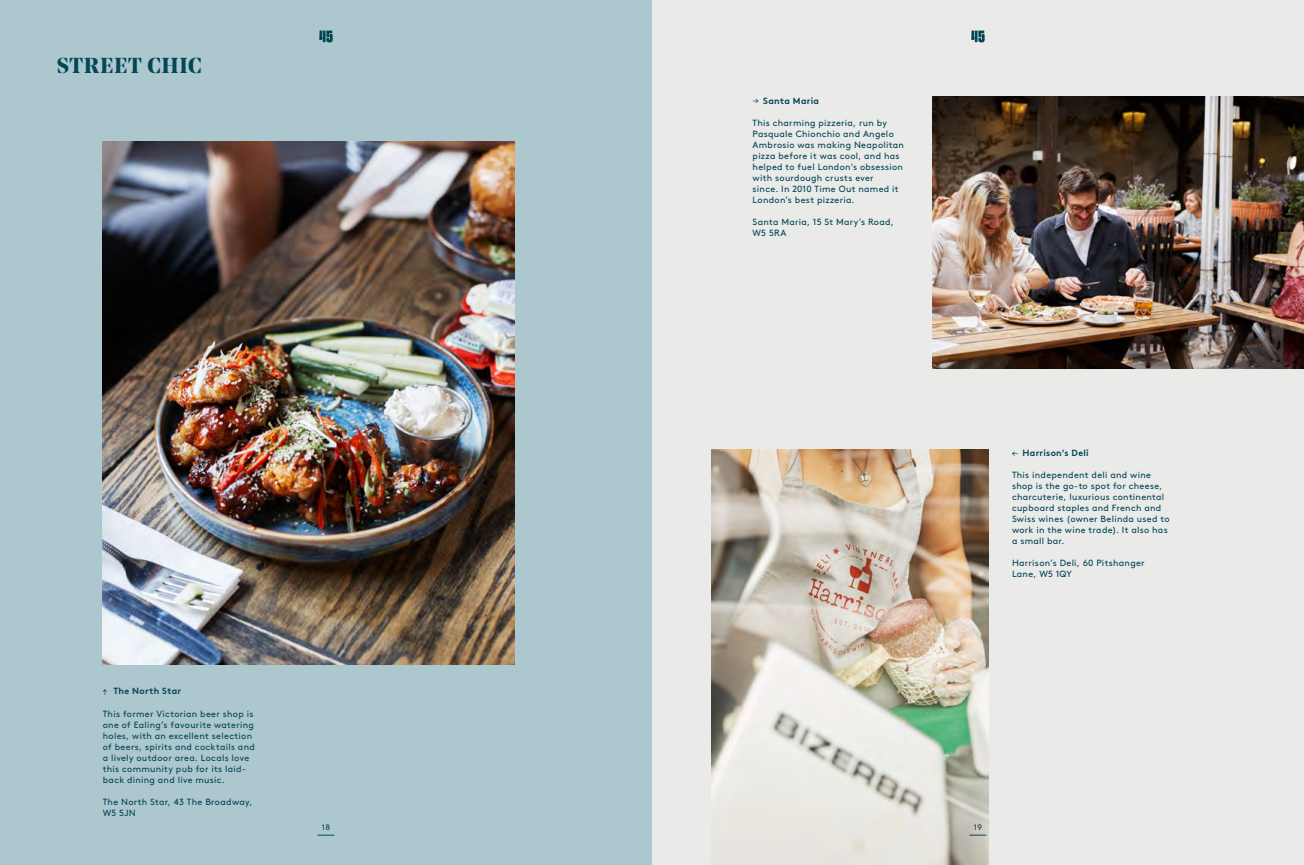
<style>
.page{position:relative;width:1304px;height:865px;background:#fff}
.page>*{position:absolute;margin:0;border:0;box-sizing:border-box;transform-origin:0 0}
.t1{font:700 21.5px "Noe Display";letter-spacing:.04em;color:#034756}
.t2{font:9px/11px "Brown";letter-spacing:.03em;color:#034756}
.t3{font:700 9px "Brown";letter-spacing:.025em;color:#034756}
.t4{font:8px "Brown";color:#034756}
</style>
<div class="page">
<div style="left:652px;top:0;width:652px;height:865px;background:#eaeae9"></div>
<div style="left:0;top:0;width:652px;height:865px;background:#adc7cf"></div>
<img style="left:933px;top:97px;width:371px;height:272px">
<img style="left:711px;top:449px;width:277px;height:416px">
<svg style="left:753px;top:99px;width:5px;height:4px"></svg>
<svg style="left:1012px;top:451px;width:6px;height:5px"></svg>
<svg style="left:103px;top:689px;width:4px;height:6px"></svg>
<img style="left:103px;top:142px;width:411px;height:522px">
<svg style="left:319px;top:31px;width:14px;height:11px"></svg>
<svg style="left:971px;top:31px;width:14px;height:11px"></svg>
<svg style="left:318px;top:834px;width:16px;height:1px"></svg>
<svg style="left:970px;top:834px;width:16px;height:1px"></svg>
<h1 class="t1" style="left:57px;top:51px;width:147px">STREET CHIC</h1>
<p class="t3" style="left:763px;top:93px;width:57px">Santa Maria</p>
<p class="t2" style="left:753px;top:116px;width:153px">This charming pizzeria, run by<br>Pasquale Chionchio and Angelo<br>Ambrosio was making Neapolitan pizza before it was cool, and has helped to fuel London’s obsession with sourdough crusts ever<br>since. In 2010 Time Out named it<br>London’s best pizzeria.</p>
<p class="t2" style="left:753px;top:215px;width:143px">Santa Maria, 15 St Mary’s Road,<br>W5 5RA</p>
<p class="t3" style="left:113px;top:684px;width:69px">The North Star</p>
<p class="t2" style="left:103px;top:707px;width:154px">This former Victorian beer shop is one of Ealing’s favourite watering holes, with an excellent selection of beers, spirits and cocktails and a lively outdoor area. Locals love this community pub for its laid&shy;back dining and live music.</p>
<p class="t2" style="left:103px;top:795px;width:151px">The North Star, 43 The Broadway,<br>W5 5JN</p>
<p class="t3" style="left:1023px;top:446px;width:68px">Harrison’s Deli</p>
<p class="t2" style="left:1012px;top:469px;width:159px">This independent deli and wine shop is the go-to spot for cheese, charcuterie, luxurious continental cupboard staples and French and<br>Swiss wines (owner Belinda used to work in the wine trade). It also has a small bar.</p>
<p class="t2" style="left:1012px;top:557px;width:134px">Harrison’s Deli, 60 Pitshanger<br>Lane, W5 1QY</p>
<p class="t4" style="left:322px;top:821px;width:10px">18</p>
<p class="t4" style="left:974px;top:821px;width:10px">19</p>
</div>
